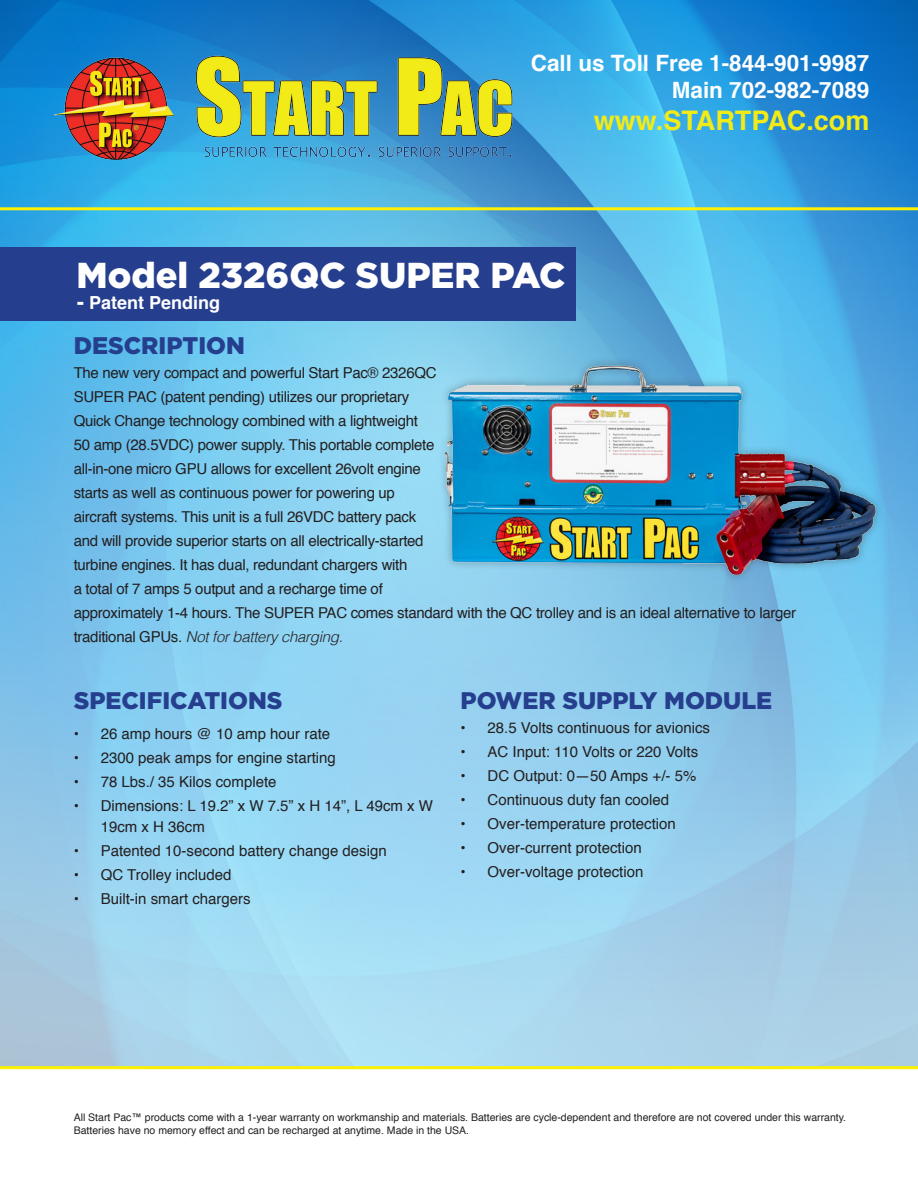
<style>
.page{position:relative;width:918px;height:1188px;background:#fff}
.page>*{position:absolute;margin:0;border:0;box-sizing:border-box;transform-origin:0 0}
.t1{font:900 36px "Gotham";color:#fff}
.t2{font:700 27px "Helvetica";color:#f2eb17}
.t3{font:900 24px "Gotham";color:#253f8e}
.t4{font:700 22.5px/27px "Helvetica";color:#fff;text-align:right}
.t5{font:700 18px "Helvetica";color:#fff}
.t6{font:15px/24px "Helvetica";letter-spacing:-.02em;color:#231f20}
.t7{font:15px/21px "Helvetica";color:#231f20}
.t8{font:10.5px/12.6px "Helvetica";color:#231f20}
.s1{font-family:"Gotham";font-weight:900}
.s2{font-weight:300;font-style:italic}
</style>
<div class="page">
<img style="left:0;top:0;width:918px;height:1066px">
<hr style="left:0;top:207px;width:918px;height:3px;background:#fff101">
<hr style="left:0;top:1066px;width:918px;height:3px;background:#fff101">
<img style="left:54px;top:54px;width:468px;height:114px">
<img style="left:437px;top:358px;width:449px;height:226px">
<div style="left:0;top:247px;width:576px;height:74px;background:#253f8e"></div>
<h3 class="t4" style="left:531px;top:50px;width:340px">Call us Toll Free 1-844-901-9987<br>Main 702-982-7089</h3>
<h2 class="t2" style="left:594px;top:99px;width:277px">www.STARTPAC.com</h2>
<p class="t1" style="left:77px;top:254px;width:490px">Model 2326QC SUPER PAC</p>
<p class="t5" style="left:77px;top:288px;width:145px"><span class="s1">-</span> Patent Pending</p>
<p class="t3" style="left:74px;top:332px;width:173px">DESCRIPTION</p>
<p class="t6" style="left:74px;top:361px;width:724px">The new very compact and powerful Start Pac® 2326QC<br>SUPER PAC (patent pending) utilizes our proprietary<br>Quick Change technology combined with a lightweight<br>50 amp (28.5VDC) power supply. This portable complete<br>all-in-one micro GPU allows for excellent 26volt engine<br>starts as well as continuous power for powering up<br>aircraft systems. This unit is a full 26VDC battery pack<br>and will provide superior starts on all electrically-started<br>turbine engines. It has dual, redundant chargers with<br>a total of 7 amps 5 output and a recharge time of<br>approximately 1-4 hours. The SUPER PAC comes standard with the QC trolley and is an ideal alternative to larger traditional GPUs. <span class="s2">Not for battery charging.</span></p>
<p class="t3" style="left:74px;top:687px;width:210px">SPECIFICATIONS</p>
<p class="t7" style="left:74px;top:724px;width:258px">• 26 amp hours @ 10 amp hour rate</p>
<p class="t7" style="left:74px;top:748px;width:264px">• 2300 peak amps for engine starting</p>
<p class="t7" style="left:74px;top:772px;width:204px">• 78 Lbs./ 35 Kilos complete</p>
<p class="t7" style="left:101px;top:796px;width:334px;text-indent:-27px">• Dimensions: L 19.2” x W 7.5” x H 14”, L 49cm x W<br>19cm x H 36cm</p>
<p class="t7" style="left:74px;top:841px;width:315px">• Patented 10-second battery change design</p>
<p class="t7" style="left:74px;top:865px;width:159px">• QC Trolley included</p>
<p class="t7" style="left:74px;top:889px;width:179px">• Built-in smart chargers</p>
<p class="t3" style="left:461px;top:687px;width:313px">POWER SUPPLY MODULE</p>
<p class="t7" style="left:461px;top:718px;width:251px">• 28.5 Volts continuous for avionics</p>
<p class="t7" style="left:461px;top:742px;width:239px">• AC Input: 110 Volts or 220 Volts</p>
<p class="t7" style="left:461px;top:766px;width:237px">• DC Output: 0—50 Amps +/- 5%</p>
<p class="t7" style="left:461px;top:790px;width:210px">• Continuous duty fan cooled</p>
<p class="t7" style="left:461px;top:814px;width:217px">• Over-temperature protection</p>
<p class="t7" style="left:461px;top:838px;width:183px">• Over-current protection</p>
<p class="t7" style="left:461px;top:862px;width:184px">• Over-voltage protection</p>
<p class="t8" style="left:74px;top:1112px;width:774px">All Start Pac™ products come with a 1-year warranty on workmanship and materials. Batteries are cycle-dependent and therefore are not covered under this warranty.<br>Batteries have no memory effect and can be recharged at anytime. Made in the USA.</p>
</div>
